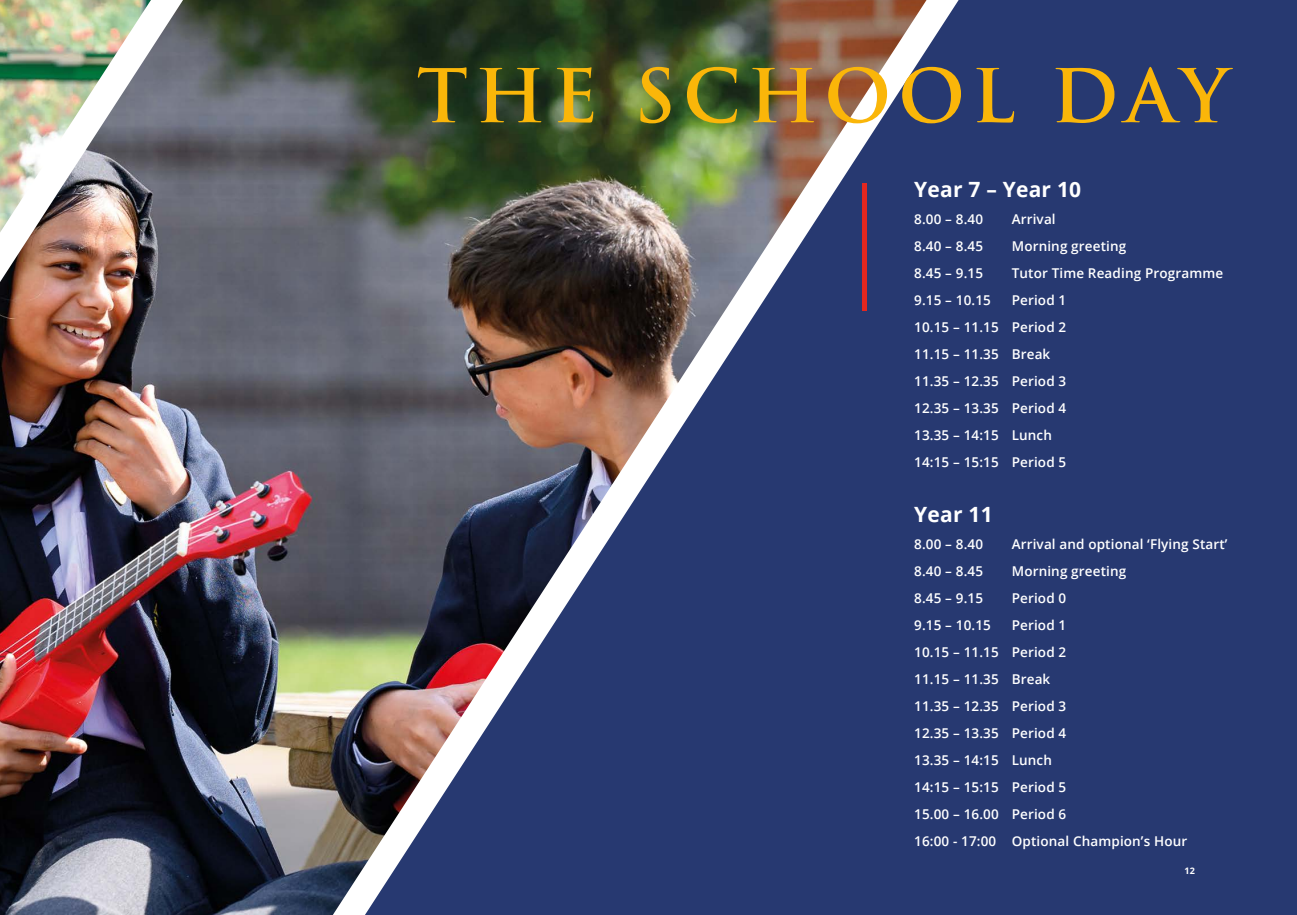
<style>
.page{position:relative;width:1297px;height:915px;background:#fff}
.page>*{position:absolute;margin:0;border:0;box-sizing:border-box;transform-origin:0 0}
.t1{font:700 72px "Trajan Pro";letter-spacing:.1em;color:#fab609}
.t2{font:700 21px "Open Sans";letter-spacing:.01em;color:#fff}
.t3{font:600 13.5px/27px "Open Sans";letter-spacing:.01em;color:#fff}
.t4{font:700 9px "Open Sans";color:#fff}
</style>
<div class="page">
<img style="left:0;top:0;width:333px;height:914px">
<div style="left:959px;top:0;width:338px;height:914px;background:#273971"></div>
<img style="left:333px;top:0;width:626px;height:914px">
<img style="left:0;top:0;width:183px;height:282px">
<div style="left:862px;top:183px;width:5px;height:127px;background:#e3271f"></div>
<h1 class="t1" style="left:417px;top:51px;width:814px">THE SCHOOL DAY</h1>
<h2 class="t2" style="left:914px;top:175px;width:168px">Year 7 – Year 10</h2>
<p class="t3" style="left:914px;top:205px;width:70px">8.00 – 8.40</p>
<p class="t3" style="left:1012px;top:205px;width:45px">Arrival</p>
<p class="t3" style="left:914px;top:232px;width:70px">8.40 – 8.45</p>
<p class="t3" style="left:1012px;top:232px;width:116px">Morning greeting</p>
<p class="t3" style="left:914px;top:259px;width:70px">8.45 – 9.15</p>
<p class="t3" style="left:1012px;top:259px;width:213px">Tutor Time Reading Programme</p>
<p class="t3" style="left:914px;top:286px;width:78px">9.15 – 10.15</p>
<p class="t3" style="left:914px;top:286px;width:153px;text-indent:97px">Period 1<br>10.15 – 11.15 Period 2<br>11.15 – 11.35 Break<br>11.35 – 12.35 Period 3<br>12.35 – 13.35 Period 4<br>13.35 – 14:15 Lunch<br>14:15 – 15:15 Period 5</p>
<h2 class="t2" style="left:914px;top:499px;width:80px">Year 11</h2>
<p class="t3" style="left:914px;top:529px;width:70px">8.00 – 8.40</p>
<p class="t3" style="left:1012px;top:529px;width:217px">Arrival and optional ‘Flying Start’</p>
<p class="t3" style="left:914px;top:556px;width:70px">8.40 – 8.45</p>
<p class="t3" style="left:1012px;top:556px;width:116px">Morning greeting</p>
<p class="t3" style="left:914px;top:583px;width:70px">8.45 – 9.15</p>
<p class="t3" style="left:1012px;top:583px;width:56px">Period 0</p>
<p class="t3" style="left:914px;top:610px;width:78px">9.15 – 10.15</p>
<p class="t3" style="left:914px;top:610px;width:274px;text-indent:97px">Period 1<br>10.15 – 11.15 Period 2<br>11.15 – 11.35 Break<br>11.35 – 12.35 Period 3<br>12.35 – 13.35 Period 4<br>13.35 – 14:15 Lunch<br>14:15 – 15:15 Period 5<br>15.00 – 16.00 Period 6<br>16:00 - 17:00 Optional Champion’s Hour</p>
<p class="t4" style="left:1185px;top:863px;width:12px">12</p>
</div>
